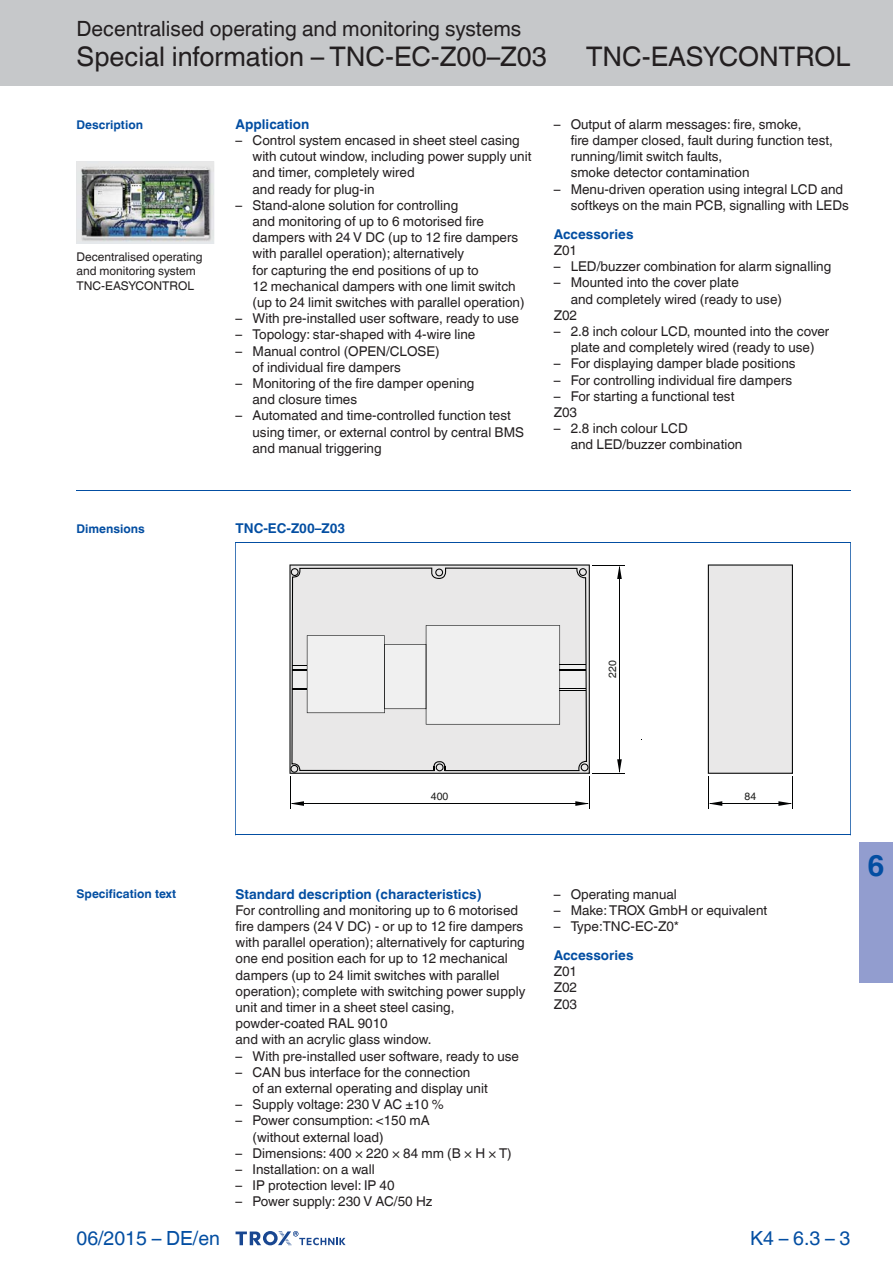
<style>
.page{position:relative;width:893px;height:1263px;background:#fff}
.page>*{position:absolute;margin:0;border:0;box-sizing:border-box;transform-origin:0 0}
.t1{font:700 30px "TROX Helvetica";color:#034ea2}
.t2{font:27px "TROX Helvetica";color:#231f20}
.t3{font:21px "TROX Helvetica";color:#231f20}
.t4{font:19.5px "TROX Helvetica";color:#034ea2}
.t5{font:13.5px/16.2px "TROX Helvetica";color:#231f20}
.t6{font:700 13.5px "TROX Helvetica";color:#034ea2}
.t7{font:12px/14.4px "TROX Helvetica";color:#231f20}
.t8{font:700 12px "TROX Helvetica";color:#034ea2}
.t9{font:10.5px "TROX Helvetica";color:#1c1c1a}
</style>
<div class="page">
<div style="left:0;top:0;width:893px;height:85px;background:#c6c8ca"></div>
<div style="left:859px;top:842px;width:34px;height:140px;background:#929dcf"></div>
<hr style="left:76px;top:490px;width:774px;height:1px;background:#034ea2">
<img style="left:76px;top:161px;width:138px;height:83px">
<svg style="left:289px;top:565px;width:301px;height:209px;background:#828282"></svg>
<div style="left:290px;top:568px;width:298px;height:205px;background:#e9e8e8"></div>
<div style="left:708px;top:565px;width:85px;height:209px;background:#e9e8e8"></div>
<hr style="left:290px;top:776px;width:1px;height:33px;background:#010202">
<hr style="left:589px;top:776px;width:1px;height:33px;background:#010202">
<hr style="left:708px;top:776px;width:1px;height:33px;background:#010202">
<hr style="left:792px;top:776px;width:1px;height:33px;background:#010202">
<hr style="left:710px;top:803px;width:80px;height:1px;background:#010202">
<svg style="left:709px;top:801px;width:13px;height:5px"></svg>
<svg style="left:778px;top:801px;width:14px;height:5px"></svg>
<hr style="left:292px;top:803px;width:295px;height:1px;background:#010202">
<svg style="left:291px;top:801px;width:13px;height:5px"></svg>
<svg style="left:575px;top:801px;width:14px;height:5px"></svg>
<hr style="left:592px;top:565px;width:33px;height:1px;background:#010202">
<hr style="left:592px;top:773px;width:33px;height:1px;background:#010202">
<hr style="left:619px;top:567px;width:1px;height:204px;background:#010202">
<svg style="left:617px;top:566px;width:5px;height:13px"></svg>
<svg style="left:617px;top:759px;width:5px;height:14px"></svg>
<hr style="left:235px;top:542px;width:1px;height:293px;background:#034ea2">
<hr style="left:850px;top:542px;width:1px;height:293px;background:#034ea2">
<hr style="left:235px;top:542px;width:615px;height:1px;background:#034ea2">
<hr style="left:235px;top:835px;width:615px;height:1px;background:#034ea2">
<svg style="left:236px;top:1231px;width:110px;height:15px"></svg>
<h3 class="t3" style="left:76px;top:12px;width:446px">Decentralised operating and monitoring systems</h3>
<h2 class="t2" style="left:76px;top:35px;width:472px">Special information – TNC-EC-Z00–Z03</h2>
<h2 class="t2" style="left:586px;top:35px;width:266px">TNC-EASYCONTROL</h2>
<p class="t8" style="left:76px;top:115px;width:68px">Description</p>
<p class="t7" style="left:76px;top:248px;width:127px">Decentralised operating and monitoring system<br>TNC-EASYCONTROL</p>
<p class="t8" style="left:76px;top:519px;width:70px">Dimensions</p>
<p class="t6" style="left:236px;top:113px;width:75px">Application</p>
<p class="t5" style="left:253px;top:131px;width:280px;text-indent:-17px">– Control system encased in sheet steel casing with cutout window, including power supply unit and timer, completely wired<br>and ready for plug- in</p>
<p class="t5" style="left:253px;top:196px;width:273px;text-indent:-17px">– Stand-alone solution for controlling<br>and monitoring of up to 6 motorised fire dampers with 24 V DC (up to 12 fire dampers with parallel operation); alternatively<br>for capturing the end positions of up to<br>12 mechanical dampers with one limit switch (up to 24 limit switches with parallel operation)</p>
<p class="t5" style="left:236px;top:309px;width:285px">– With pre-installed user software, ready to use</p>
<p class="t5" style="left:236px;top:325px;width:241px">– Topology: star-shaped with 4-wire line</p>
<p class="t5" style="left:253px;top:341px;width:189px;text-indent:-17px">– Manual control (OPEN/CLOSE) of individual fire dampers</p>
<p class="t5" style="left:253px;top:374px;width:223px;text-indent:-17px">– Monitoring of the fire damper opening and closure times</p>
<p class="t5" style="left:253px;top:406px;width:273px;text-indent:-17px">– Automated and time-controlled function test using timer, or external control by central BMS and manual triggering</p>
<p class="t5" style="left:571px;top:115px;width:264px;text-indent:-17px">– Output of alarm messages: fire, smoke,<br>fire damper closed, fault during function test, running/limit switch faults,<br>smoke detector contamination</p>
<p class="t5" style="left:571px;top:179px;width:280px;text-indent:-17px">– Menu-driven operation using integral LCD and softkeys on the main PCB, signalling with LEDs</p>
<p class="t6" style="left:554px;top:223px;width:81px">Accessories</p>
<p class="t5" style="left:554px;top:241px;width:25px">Z01</p>
<p class="t5" style="left:554px;top:257px;width:279px">– LED/buzzer combination for alarm signalling</p>
<p class="t5" style="left:554px;top:273px;width:187px">– Mounted into the cover plate</p>
<p class="t5" style="left:571px;top:289px;width:213px">and completely wired (ready to use)</p>
<p class="t5" style="left:554px;top:306px;width:25px">Z02</p>
<p class="t5" style="left:554px;top:322px;width:277px;text-align:center">– 2.8 inch colour LCD, mounted into the cover plate and completely wired (ready to use)</p>
<p class="t5" style="left:554px;top:354px;width:243px">– For displaying damper blade positions</p>
<p class="t5" style="left:554px;top:370px;width:240px">– For controlling individual fire dampers</p>
<p class="t5" style="left:554px;top:387px;width:182px">– For starting a functional test<br>Z03</p>
<p class="t5" style="left:571px;top:419px;width:173px;text-indent:-17px">– 2.8 inch colour LCD<br>and LED/buzzer combination</p>
<p class="t6" style="left:236px;top:517px;width:111px">TNC-EC-Z00–Z03</p>
<p class="t9" style="left:604px;top:678px;width:19px;rotate:-90deg">220</p>
<p class="t9" style="left:431px;top:788px;width:19px">400</p>
<p class="t9" style="left:744px;top:787px;width:13px">84</p>
<p class="t8" style="left:76px;top:884px;width:101px">Specification text</p>
<h3 class="t4" style="left:76px;top:1222px;width:145px">06/2015 – DE/en</h3>
<p class="t6" style="left:236px;top:883px;width:248px">Standard description (characteristics)</p>
<p class="t5" style="left:236px;top:901px;width:291px">For controlling and monitoring up to 6 motorised fire dampers (24 V DC) - or up to 12 fire dampers with parallel operation); alternatively for capturing one end position each for up to 12 mechanical dampers (up to 24 limit switches with parallel operation); complete with switching power supply unit and timer in a sheet steel casing,<br>powder- coated RAL 9010<br>and with an acrylic glass window.</p>
<p class="t5" style="left:236px;top:1046px;width:285px">– With pre-installed user software, ready to use</p>
<p class="t5" style="left:253px;top:1063px;width:237px;text-indent:-17px">– CAN bus interface for the connection<br>of an external operating and display unit</p>
<p class="t5" style="left:236px;top:1095px;width:210px">– Supply voltage: 230 V AC ±10 %</p>
<p class="t5" style="left:253px;top:1111px;width:179px;text-indent:-17px">– Power consumption: &lt;150 mA (without external load)</p>
<p class="t5" style="left:236px;top:1144px;width:278px">– Dimensions: 400 × 220 × 84 mm (B × H × T)</p>
<p class="t5" style="left:236px;top:1160px;width:141px">– Installation: on a wall</p>
<p class="t5" style="left:236px;top:1176px;width:160px">– IP protection level: IP 40</p>
<p class="t5" style="left:236px;top:1192px;width:198px">– Power supply: 230 V AC/50 Hz</p>
<p class="t5" style="left:554px;top:884px;width:125px">– Operating manual</p>
<p class="t5" style="left:554px;top:901px;width:215px">– Make: TROX GmbH or equivalent</p>
<p class="t5" style="left:554px;top:917px;width:127px">– Type:TNC-EC-Z0*</p>
<p class="t6" style="left:554px;top:944px;width:81px">Accessories</p>
<p class="t5" style="left:554px;top:962px;width:25px;text-align:justify">Z01<br>Z02<br>Z03</p>
<h1 class="t1" style="left:867px;top:841px;width:19px">6</h1>
<h3 class="t4" style="left:750px;top:1222px;width:102px">K 4 – 6.3 – 3</h3>
</div>
